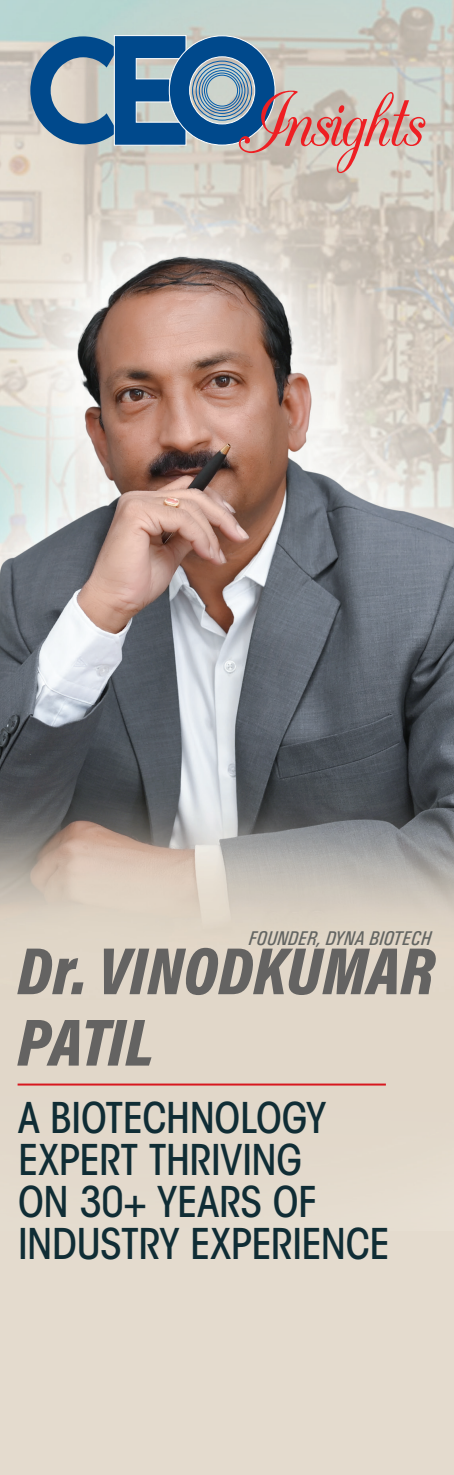
<style>
.page{position:relative;width:454px;height:1475px;background:#fff}
.page>*{position:absolute;margin:0;border:0;box-sizing:border-box;transform-origin:0 0}
.t1{font:67.6px/71.4px "Acumin Variable Concept";color:#646362}
.t2{font:500 condensed 42px/42px "ITC Avant Garde Std";letter-spacing:-.01em;color:#102d35}
.t3{font:italic 20px "Univers Condensed";color:#636562}
</style>
<div class="page">
<div style="left:0;top:0;width:454px;height:1474px;background:#e4dbce"></div>
<img style="left:0;top:0;width:454px;height:1086px">
<svg style="left:30px;top:35px;width:395px;height:138px"></svg>
<hr style="left:18px;top:1083px;width:368px;height:2px;background:#d7171f">
<p class="t3" style="left:249px;top:925px;width:184px">FOUNDER, DYNA BIOTECH</p>
<h1 class="t1" style="left:18px;top:932px;width:418px">Dr. VINODKUMAR<br>PATIL</h1>
<p class="t2" style="left:18px;top:1096px;width:373px">A BIOTECHNOLOGY<br>EXPERT THRIVING<br>ON 30+ YEARS OF<br>INDUSTRY EXPERIENCE</p>
</div>
